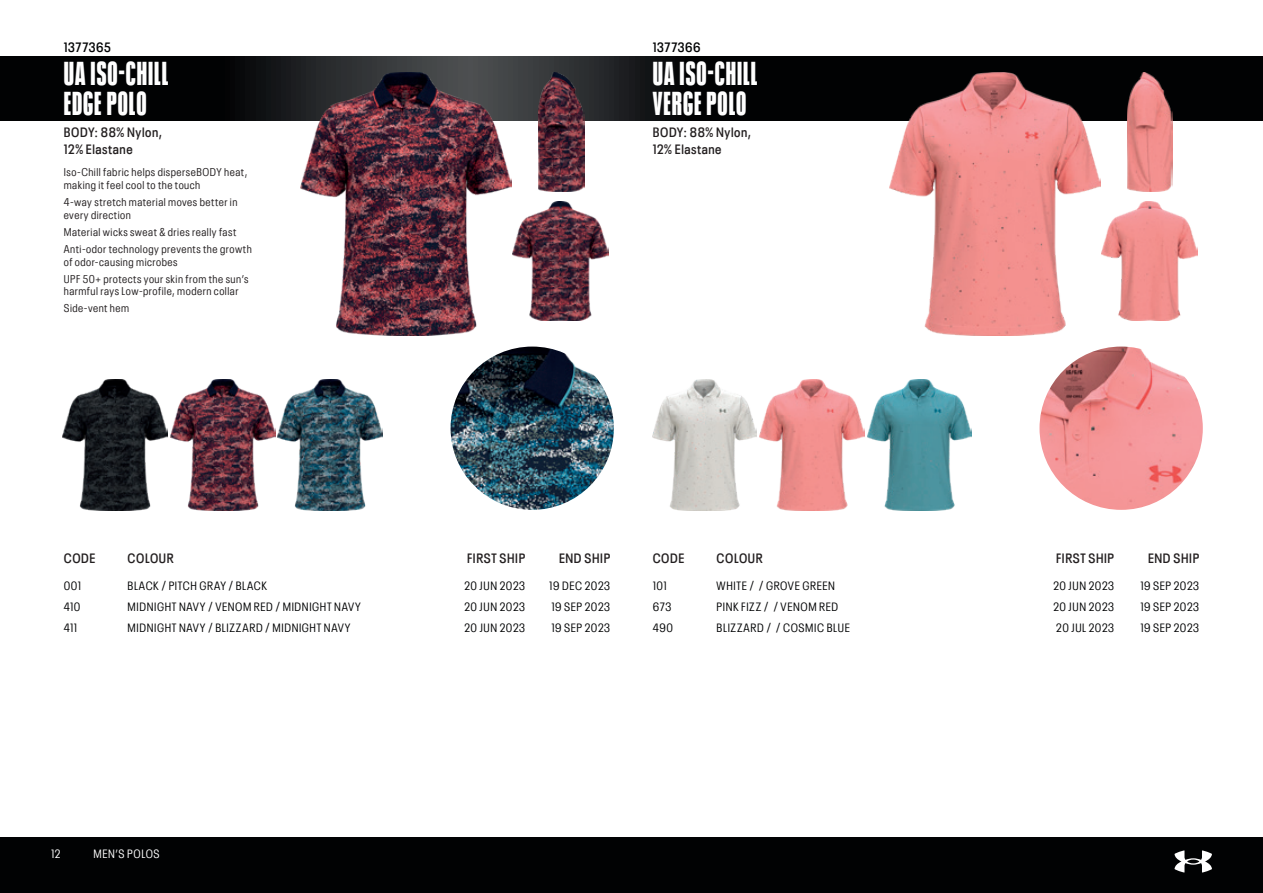
<style>
.page{position:relative;width:1263px;height:893px;background:#fff}
.page>*{position:absolute;margin:0;border:0;box-sizing:border-box;transform-origin:0 0}
.t1{font:900 33px/30px "Neue Plak Comp";letter-spacing:.03em;color:#fff}
.t2{font:600 condensed 13.5px/16.2px "Neue Plak";letter-spacing:.045em;color:#231f20}
.t3{font:600 condensed 13.5px "Neue Plak";letter-spacing:.04em;color:#010203}
.t4{font:condensed 12px "Neue Plak";letter-spacing:.05em;color:#010203}
.t5{font:condensed 12px "Neue Plak";letter-spacing:.05em;color:#fff}
.t6{font:condensed 11.25px/17px "Neue Plak";letter-spacing:.045em;color:#231f20}
</style>
<div class="page">
<div style="left:0;top:838px;width:1263px;height:55px;background:#010203"></div>
<svg style="left:1174px;top:850px;width:38px;height:22px"></svg>
<svg style="left:0;top:56px;width:1263px;height:64px;background:#0a0c0d"></svg>
<img style="left:890px;top:72px;width:210px;height:264px">
<img style="left:1102px;top:202px;width:95px;height:119px">
<img style="left:1127px;top:72px;width:46px;height:119px">
<img style="left:652px;top:379px;width:104px;height:131px">
<img style="left:867px;top:379px;width:105px;height:131px">
<img style="left:760px;top:379px;width:104px;height:131px">
<img style="left:1039px;top:347px;width:164px;height:163px;border-radius:82px">
<img style="left:450px;top:347px;width:164px;height:163px;border-radius:82px">
<img style="left:300px;top:72px;width:212px;height:264px">
<img style="left:513px;top:202px;width:95px;height:119px">
<img style="left:538px;top:72px;width:46px;height:119px">
<img style="left:63px;top:379px;width:105px;height:131px">
<img style="left:170px;top:379px;width:105px;height:131px">
<img style="left:278px;top:379px;width:105px;height:131px">
<p class="t3" style="left:64px;top:37px;width:49px">1377365</p>
<h1 class="t1" style="left:64px;top:56px;width:106px">UA ISO-CHILL<br>EDGE POLO</h1>
<p class="t2" style="left:64px;top:123px;width:100px">BODY: 88% Nylon,<br>12% Elastane</p>
<p class="t6" style="left:64px;top:165px;width:185px;line-height:12.8px">Iso-Chill fabric helps disperseBODY heat, making it feel cool to the touch</p>
<p class="t6" style="left:64px;top:195px;width:175px;line-height:12.8px">4-way stretch material moves better in every direction</p>
<p class="t6" style="left:64px;top:222px;width:190px">Material wicks sweat &amp; dries really fast<br>Anti-odor technology prevents the growth</p>
<p class="t6" style="left:64px;top:252px;width:186px">of odor-causing microbes<br>UPF 50+ protects your skin from the sun’s</p>
<p class="t6" style="left:64px;top:282px;width:176px">harmful rays Low-profile, modern collar<br>Side-vent hem</p>
<p class="t3" style="left:653px;top:37px;width:49px">1377366</p>
<h1 class="t1" style="left:653px;top:56px;width:106px">UA ISO-CHILL<br>VERGE POLO</h1>
<p class="t2" style="left:653px;top:123px;width:100px">BODY: 88% Nylon,<br>12% Elastane</p>
<p class="t2" style="left:64px;top:548px;width:33px">CODE</p>
<p class="t2" style="left:128px;top:548px;width:48px">COLOUR</p>
<p class="t2" style="left:467px;top:548px;width:59px">FIRST SHIP</p>
<p class="t2" style="left:559px;top:548px;width:53px">END SHIP</p>
<p class="t4" style="left:64px;top:576px;width:19px">001</p>
<p class="t4" style="left:128px;top:576px;width:141px">BLACK / PITCH GRAY / BLACK</p>
<p class="t4" style="left:464px;top:576px;width:62px">20 JUN 2023</p>
<p class="t4" style="left:549px;top:576px;width:62px">19 DEC 2023</p>
<p class="t4" style="left:64px;top:598px;width:18px">410</p>
<p class="t4" style="left:128px;top:598px;width:235px">MIDNIGHT NAVY / VENOM RED / MIDNIGHT NAVY</p>
<p class="t4" style="left:464px;top:598px;width:62px">20 JUN 2023</p>
<p class="t4" style="left:551px;top:598px;width:60px">19 SEP 2023</p>
<p class="t4" style="left:64px;top:619px;width:15px">411</p>
<p class="t4" style="left:128px;top:619px;width:224px">MIDNIGHT NAVY / BLIZZARD / MIDNIGHT NAVY</p>
<p class="t4" style="left:464px;top:619px;width:62px">20 JUN 2023</p>
<p class="t4" style="left:551px;top:619px;width:60px">19 SEP 2023</p>
<p class="t2" style="left:653px;top:548px;width:33px">CODE</p>
<p class="t2" style="left:716px;top:548px;width:48px">COLOUR</p>
<p class="t2" style="left:1056px;top:548px;width:59px">FIRST SHIP</p>
<p class="t2" style="left:1148px;top:548px;width:53px">END SHIP</p>
<p class="t4" style="left:653px;top:576px;width:16px">101</p>
<p class="t4" style="left:716px;top:576px;width:120px">WHITE / / GROVE GREEN</p>
<p class="t4" style="left:1053px;top:576px;width:62px">20 JUN 2023</p>
<p class="t4" style="left:1140px;top:576px;width:60px">19 SEP 2023</p>
<p class="t4" style="left:653px;top:598px;width:20px">673</p>
<p class="t4" style="left:716px;top:598px;width:123px">PINK FIZZ / / VENOM RED</p>
<p class="t4" style="left:1053px;top:598px;width:62px">20 JUN 2023</p>
<p class="t4" style="left:1140px;top:598px;width:60px">19 SEP 2023</p>
<p class="t4" style="left:653px;top:619px;width:22px">490</p>
<p class="t4" style="left:716px;top:619px;width:135px">BLIZZARD / / COSMIC BLUE</p>
<p class="t4" style="left:1056px;top:619px;width:59px">20 JUL 2023</p>
<p class="t4" style="left:1140px;top:619px;width:60px">19 SEP 2023</p>
<p class="t5" style="left:51px;top:845px;width:11px">12</p>
<p class="t5" style="left:94px;top:845px;width:68px">MEN’S POLOS</p>
</div>
